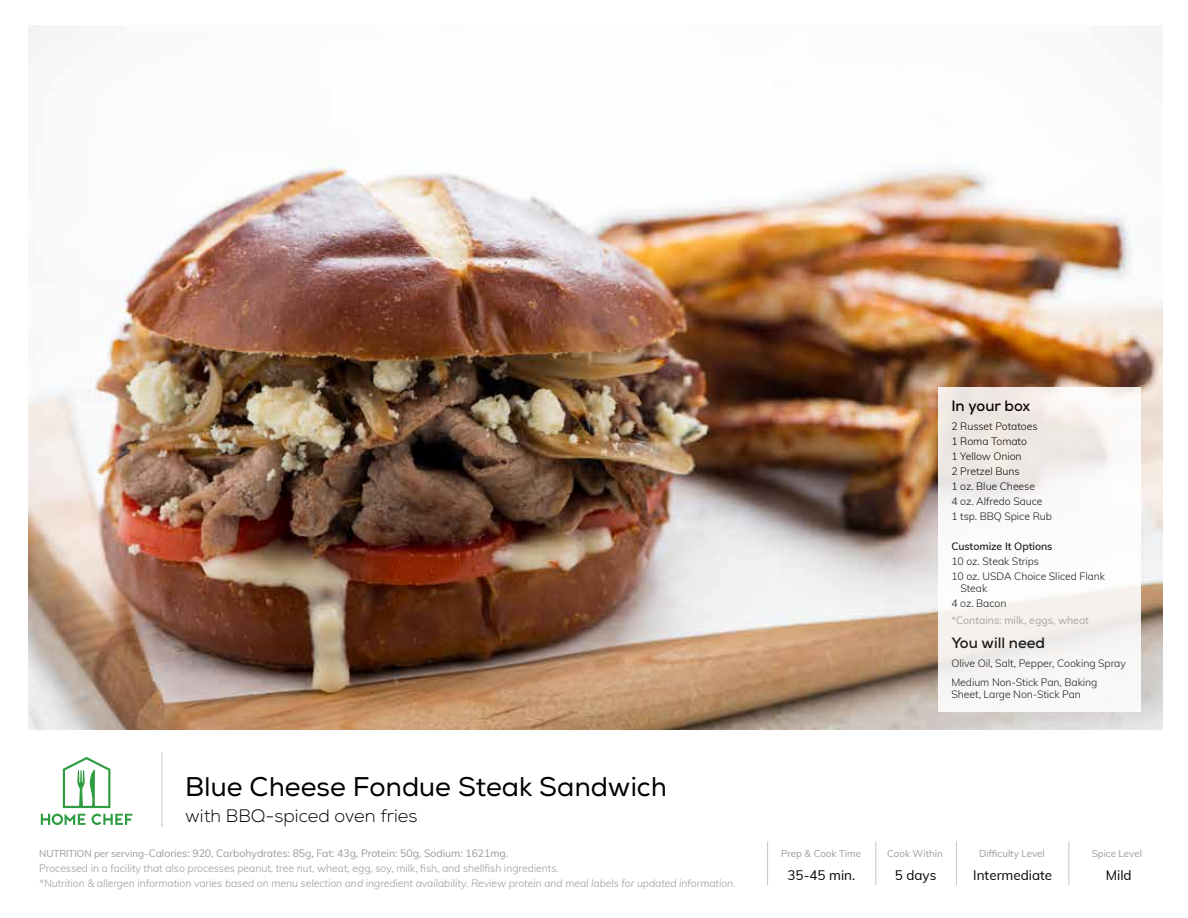
<style>
.page{position:relative;width:1188px;height:918px;background:#fff}
.page>*{position:absolute;margin:0;border:0;box-sizing:border-box;transform-origin:0 0}
.t1{font:27px "Nexa";color:#000}
.t2{font:300 18px "Nexa";color:#000}
.t3{font:700 15px "Nexa";color:#000}
.t4{font:13.5px "Muli";color:#000}
.t5{font:300 10.5px/15px "Muli";letter-spacing:-.005em;color:#000}
.t6{font:300 10.5px/15px "Muli";letter-spacing:-.005em;color:#9a9a9a}
.t7{font:italic 300 10.5px "Muli";letter-spacing:-.005em;color:#9a9a9a}
.t8{font:10.5px "Muli";color:#9a9a9a}
.t9{font:600 10.5px "Muli";letter-spacing:-.005em;color:#000}
.t10{font:9.75px "Muli";color:#9a9a9a}
.s1{font-weight:400;font-size:9.75px}
.s2{font-weight:400}
</style>
<div class="page">
<img style="left:29px;top:26px;width:1133px;height:704px">
<hr style="left:875px;top:842px;width:1px;height:43px;background:#c7c6c5">
<hr style="left:956px;top:842px;width:1px;height:43px;background:#c7c6c5">
<hr style="left:1068px;top:842px;width:1px;height:43px;background:#c7c6c5">
<hr style="left:767px;top:842px;width:1px;height:43px;background:#c7c6c5">
<hr style="left:162px;top:752px;width:1px;height:75px;background:#c7c6c5">
<div style="left:938px;top:387px;width:203px;height:324px;background:linear-gradient(to bottom,#f3efed,#f9f8f7)"></div>
<svg style="left:41px;top:757px;width:91px;height:68px"></svg>
<h1 class="t1" style="left:185px;top:771px;width:483px">Blue Cheese Fondue Steak Sandwich</h1>
<h2 class="t2" style="left:185px;top:805px;width:234px">with BBQ-spiced oven fries</h2>
<p class="t6" style="left:39px;top:845px;width:521px"><span class="s1">NUTRITION per serving–</span><span class="s2">Calories: 920, Carbohydrates: 85g, Fat: 43g, Protein: 50g, Sodium: 1621mg.<br></span>Processed in a facility that also processes peanut, tree nut, wheat, egg, soy, milk, fish, and shellfish ingredients.</p>
<p class="t7" style="left:39px;top:876px;width:698px">*Nutrition &amp; allergen information varies based on menu selection and ingredient availability. Review protein and meal labels for updated information.</p>
<h3 class="t3" style="left:951px;top:396px;width:80px">In your box</h3>
<p class="t5" style="left:951px;top:418px;width:102px">2 Russet Potatoes<br>1 Roma Tomato<br>1 Yellow Onion<br>2 Pretzel Buns<br>1 oz. Blue Cheese<br>4 oz. Alfredo Sauce<br>1 tsp. BBQ Spice Rub</p>
<p class="t9" style="left:951px;top:538px;width:103px">Customize It Options</p>
<p class="t5" style="left:951px;top:553px;width:155px">10 oz. Steak Strips<br>10 oz. USDA Choice Sliced Flank</p>
<p class="t5" style="left:951px;top:580px;width:57px;text-indent:9px">Steak<br>4 oz. Bacon</p>
<p class="t8" style="left:951px;top:613px;width:139px">*Contains: milk, eggs, wheat</p>
<h3 class="t3" style="left:951px;top:633px;width:95px">You will need</h3>
<p class="t5" style="left:951px;top:653px;width:176px;line-height:18.8px">Olive Oil, Salt, Pepper, Cooking Spray<br>Medium Non-Stick Pan, Baking</p>
<p class="t5" style="left:951px;top:686px;width:131px">Sheet, Large Non-Stick Pan</p>
<p class="t10" style="left:781px;top:847px;width:82px">Prep &amp; Cook Time</p>
<p class="t10" style="left:887px;top:847px;width:57px">Cook Within</p>
<p class="t10" style="left:979px;top:847px;width:67px">Difficulty Level</p>
<p class="t10" style="left:1092px;top:847px;width:52px">Spice Level</p>
<p class="t4" style="left:787px;top:865px;width:69px">35-45 min.</p>
<p class="t4" style="left:895px;top:865px;width:43px">5 days</p>
<p class="t4" style="left:973px;top:865px;width:81px">Intermediate</p>
<p class="t4" style="left:1106px;top:865px;width:27px">Mild</p>
</div>
